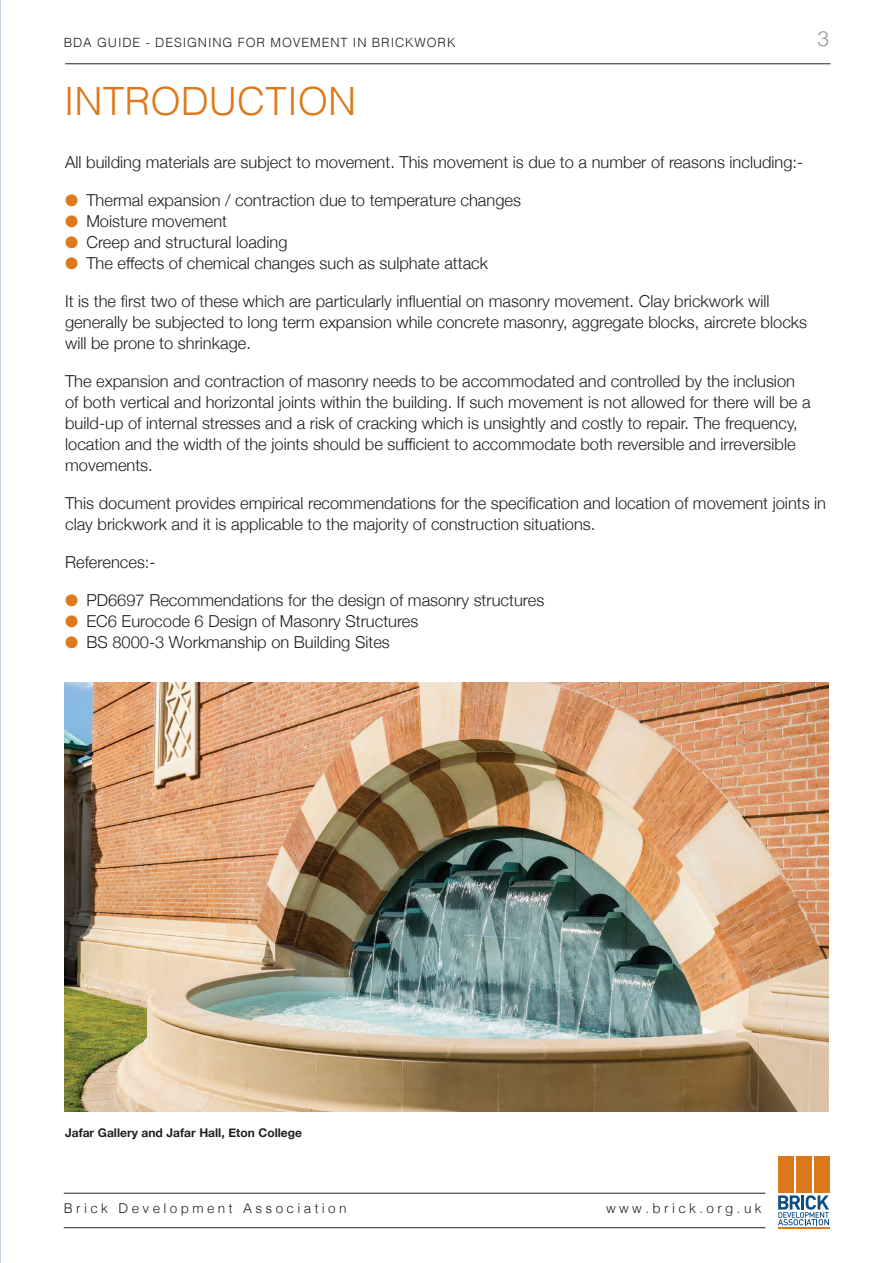
<style>
.page{position:relative;width:893px;height:1263px;background:#fff}
.page>*{position:absolute;margin:0;border:0;box-sizing:border-box;transform-origin:0 0}
.SEB_BIG_HEADER{font:300 39px "Helvetica";color:#de791b}
.t1{font:300 21px "Helvetica";color:#939598}
.SEB_Body_Copy{font:300 16.5px/21px "Helvetica Neue";color:#231f20}
.t2{font:300 13.5px "Helvetica";letter-spacing:.25em;color:#231f20}
.t3{font:300 12.75px "Helvetica";letter-spacing:.07em;color:#231f20}
._8pt_Body_copy{font:700 12px "Helvetica Neue";color:#231f20}
.s1{color:#de791b}
</style>
<div class="page">
<hr style="left:65px;top:63px;width:765px;height:1px;background:#231f20">
<hr style="left:64px;top:1227px;width:701px;height:1px;background:#231f20">
<div style="left:814px;top:1156px;width:15px;height:37px;background:#de791b"></div>
<div style="left:796px;top:1156px;width:15px;height:37px;background:#de791b"></div>
<div style="left:778px;top:1156px;width:15px;height:37px;background:#de791b"></div>
<svg style="left:778px;top:1195px;width:51px;height:30px"></svg>
<hr style="left:778px;top:1227px;width:51px;height:2px;background:#de791b">
<hr style="left:64px;top:1193px;width:701px;height:1px;background:#231f20">
<img style="left:0;top:0;width:1px;height:1263px">
<img style="left:64px;top:683px;width:764px;height:428px">
<p class="t3" style="left:64px;top:32px;width:393px">BDA GUIDE - DESIGNING FOR MOVEMENT IN BRICKWORK</p>
<p class="SEB_BIG_HEADER" style="left:64px;top:68px;width:294px">INTRODUCTION</p>
<p class="t1" style="left:817px;top:20px;width:13px">3</p>
<p class="SEB_Body_Copy" style="left:65px;top:150px;width:740px">All building materials are subject to movement. This movement is due to a number of reasons including:-</p>
<p class="SEB_Body_Copy" style="left:65px;top:188px;width:457px"><span class="s1">●</span> Thermal expansion / contraction due to temperature changes</p>
<p class="SEB_Body_Copy" style="left:65px;top:209px;width:163px"><span class="s1">●</span> Moisture movement</p>
<p class="SEB_Body_Copy" style="left:65px;top:230px;width:224px"><span class="s1">●</span> Creep and structural loading</p>
<p class="SEB_Body_Copy" style="left:65px;top:251px;width:424px"><span class="s1">●</span> The effects of chemical changes such as sulphate attack</p>
<p class="SEB_Body_Copy" style="left:65px;top:289px;width:743px">It is the first two of these which are particularly influential on masonry movement. Clay brickwork will generally be subjected to long term expansion while concrete masonry, aggregate blocks, aircrete blocks will be prone to shrinkage.</p>
<p class="SEB_Body_Copy" style="left:65px;top:369px;width:747px">The expansion and contraction of masonry needs to be accommodated and controlled by the inclusion of both vertical and horizontal joints within the building. If such movement is not allowed for there will be a build-up of internal stresses and a risk of cracking which is unsightly and costly to repair. The frequency, location and the width of the joints should be sufficient to accommodate both reversible and irreversible movements.</p>
<p class="SEB_Body_Copy" style="left:65px;top:491px;width:762px">This document provides empirical recommendations for the specification and location of movement joints in clay brickwork and it is applicable to the majority of construction situations.</p>
<p class="SEB_Body_Copy" style="left:65px;top:550px;width:92px">References:-</p>
<p class="SEB_Body_Copy" style="left:65px;top:588px;width:481px"><span class="s1">●</span> PD6697 Recommendations for the design of masonry structures</p>
<p class="SEB_Body_Copy" style="left:65px;top:609px;width:355px"><span class="s1">●</span> EC6 Eurocode 6 Design of Masonry Structures</p>
<p class="SEB_Body_Copy" style="left:65px;top:630px;width:326px"><span class="s1">●</span> BS 8000-3 Workmanship on Building Sites</p>
<p class="_8pt_Body_copy" style="left:65px;top:1123px;width:238px">Jafar Gallery and Jafar Hall, Eton College</p>
<p class="t2" style="left:64px;top:1196px;width:284px">Brick Development Association</p>
<p class="t2" style="left:606px;top:1196px;width:157px">www.brick.org.uk</p>
</div>
